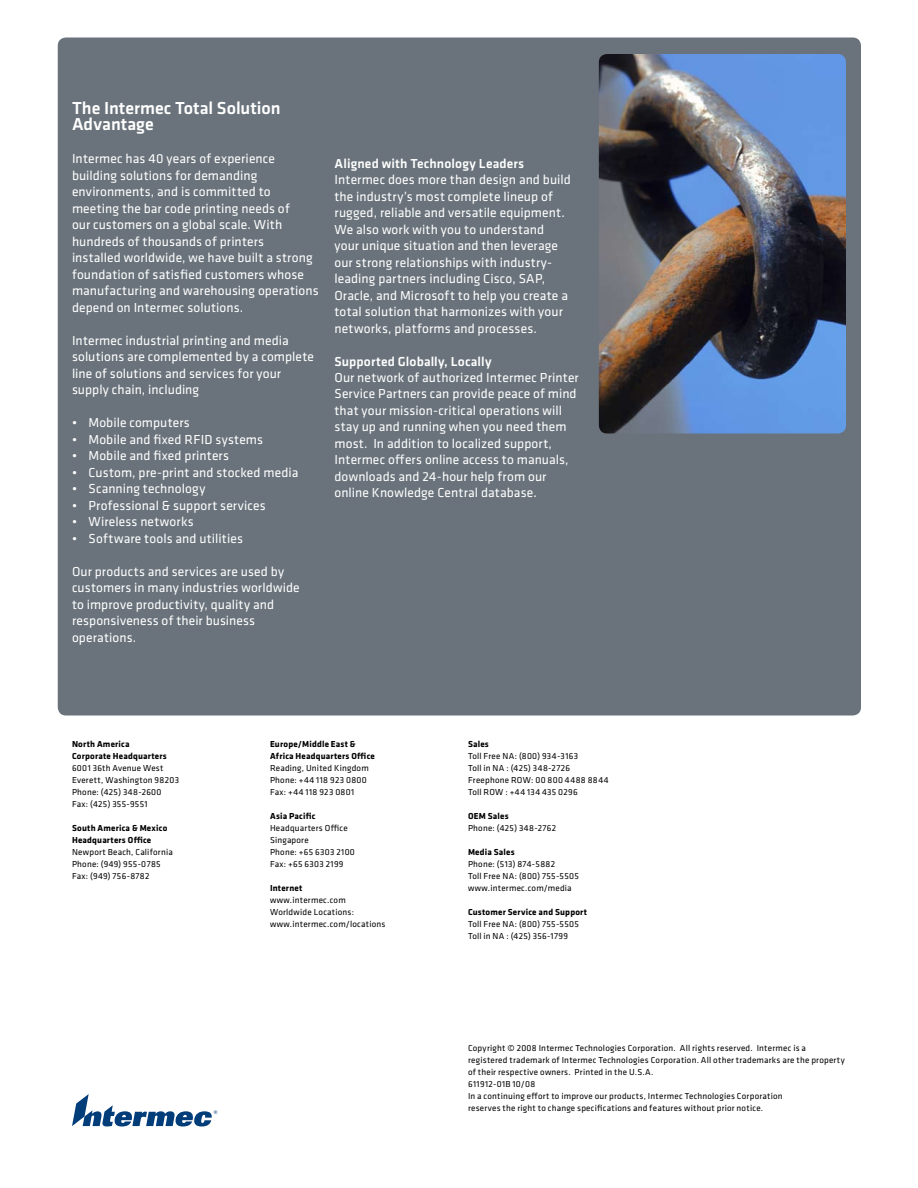
<style>
.page{position:relative;width:918px;height:1188px;background:#fff}
.page>*{position:absolute;margin:0;border:0;box-sizing:border-box;transform-origin:0 0}
.t1{font:500 18px/16.5px "Klavika";letter-spacing:.005em;color:#fff}
.t2{font:13.5px/16.5px "Klavika";letter-spacing:.01em;color:#fff}
.t3{font:500 13.5px "Klavika";letter-spacing:.01em;color:#fff}
.t4{font:9px/12px "Klavika";letter-spacing:.025em;color:#000}
.t5{font:700 9px/12px "Klavika";letter-spacing:.02em;color:#000}
</style>
<div class="page">
<div style="left:58px;top:38px;width:803px;height:678px;background:#6a737b;border-radius:8px"></div>
<img style="left:599px;top:54px;width:247px;height:380px">
<svg style="left:72px;top:1094px;width:145px;height:32px"></svg>
<h1 class="t1" style="left:72px;top:99px;width:210px">The Intermec Total Solution<br>Advantage</h1>
<p class="t2" style="left:72px;top:150px;width:248px">Intermec has 40 years of experience building solutions for demanding environments, and is committed to meeting the bar code printing needs of<br>our customers on a global scale. With hundreds of thousands of printers<br>installed worldwide, we have built a strong foundation of satisfied customers whose manufacturing and warehousing operations depend on Intermec solutions.</p>
<p class="t2" style="left:72px;top:331px;width:244px">Intermec industrial printing and media solutions are complemented by a complete line of solutions and services for your supply chain, including</p>
<p class="t2" style="left:72px;top:414px;width:119px">• Mobile computers</p>
<p class="t2" style="left:72px;top:430px;width:193px">• Mobile and fixed RFID systems</p>
<p class="t2" style="left:72px;top:447px;width:159px">• Mobile and fixed printers</p>
<p class="t2" style="left:72px;top:463px;width:228px">• Custom, pre-print and stocked media</p>
<p class="t2" style="left:72px;top:480px;width:135px">• Scanning technology</p>
<p class="t2" style="left:72px;top:496px;width:195px">• Professional &amp; support services</p>
<p class="t2" style="left:72px;top:513px;width:123px">• Wireless networks</p>
<p class="t2" style="left:72px;top:529px;width:173px">• Software tools and utilities</p>
<p class="t2" style="left:72px;top:562px;width:229px">Our products and services are used by customers in many industries worldwide to improve productivity, quality and responsiveness of their business operations.</p>
<p class="t3" style="left:334px;top:154px;width:191px">Aligned with Technology Leaders</p>
<p class="t2" style="left:334px;top:171px;width:238px">Intermec does more than design and build the industry’s most complete lineup of rugged, reliable and versatile equipment.<br>We also work with you to understand your unique situation and then leverage our strong relationships with industry&shy;leading partners including Cisco, SAP, Oracle, and Microsoft to help you create a total solution that harmonizes with your networks, platforms and processes.</p>
<p class="t3" style="left:334px;top:352px;width:158px">Supported Globally, Locally</p>
<p class="t2" style="left:334px;top:369px;width:246px">Our network of authorized Intermec Printer Service Partners can provide peace of mind that your mission-critical operations will stay up and running when you need them most. In addition to localized support, Intermec offers online access to manuals, downloads and 24-hour help from our online Knowledge Central database.</p>
<p class="t5" style="left:72px;top:738px;width:96px">North America<br>Corporate Headquarters</p>
<p class="t4" style="left:72px;top:762px;width:109px">6001 36th Avenue West<br>Everett, Washington 98203<br>Phone: (425) 348-2600<br>Fax: (425) 355-9551</p>
<p class="t5" style="left:72px;top:822px;width:97px">South America &amp; Mexico<br>Headquarters Office</p>
<p class="t4" style="left:72px;top:846px;width:102px">Newport Beach, California<br>Phone: (949) 955-0785<br>Fax: (949) 756-8782</p>
<p class="t5" style="left:270px;top:738px;width:106px">Europe/Middle East &amp;<br>Africa Headquarters Office</p>
<p class="t4" style="left:270px;top:762px;width:100px">Reading, United Kingdom<br>Phone: +44 118 923 0800<br>Fax: +44 118 923 0801</p>
<p class="t5" style="left:270px;top:810px;width:47px">Asia Pacific</p>
<p class="t4" style="left:270px;top:822px;width:86px">Headquarters Office<br>Singapore<br>Phone: +65 6303 2100<br>Fax: +65 6303 2199</p>
<p class="t5" style="left:270px;top:882px;width:34px">Internet</p>
<p class="t4" style="left:270px;top:894px;width:117px">www.intermec.com<br>Worldwide Locations: www.intermec.com/locations</p>
<p class="t5" style="left:468px;top:738px;width:22px">Sales</p>
<p class="t4" style="left:468px;top:750px;width:142px">Toll Free NA: (800) 934-3163<br>Toll in NA : (425) 348-2726<br>Freephone ROW: 00 800 4488 8844<br>Toll ROW : +44 134 435 0296</p>
<p class="t5" style="left:468px;top:810px;width:42px">OEM Sales</p>
<p class="t4" style="left:468px;top:822px;width:90px">Phone: (425) 348-2762</p>
<p class="t5" style="left:468px;top:846px;width:48px">Media Sales</p>
<p class="t4" style="left:468px;top:858px;width:112px">Phone: (513) 874-5882<br>Toll Free NA: (800) 755-5505 www.intermec.com/media</p>
<p class="t5" style="left:468px;top:906px;width:121px">Customer Service and Support</p>
<p class="t4" style="left:468px;top:918px;width:112px">Toll Free NA: (800) 755-5505<br>Toll in NA : (425) 356-1799</p>
<p class="t4" style="left:468px;top:1041px;width:378px">Copyright © 2008 Intermec Technologies Corporation. All rights reserved. Intermec is a registered trademark of Intermec Technologies Corporation. All other trademarks are the property of their respective owners. Printed in the U.S.A.<br>611912-01B 10/08<br>In a continuing effort to improve our products, Intermec Technologies Corporation<br>reserves the right to change specifications and features without prior notice.</p>
</div>
